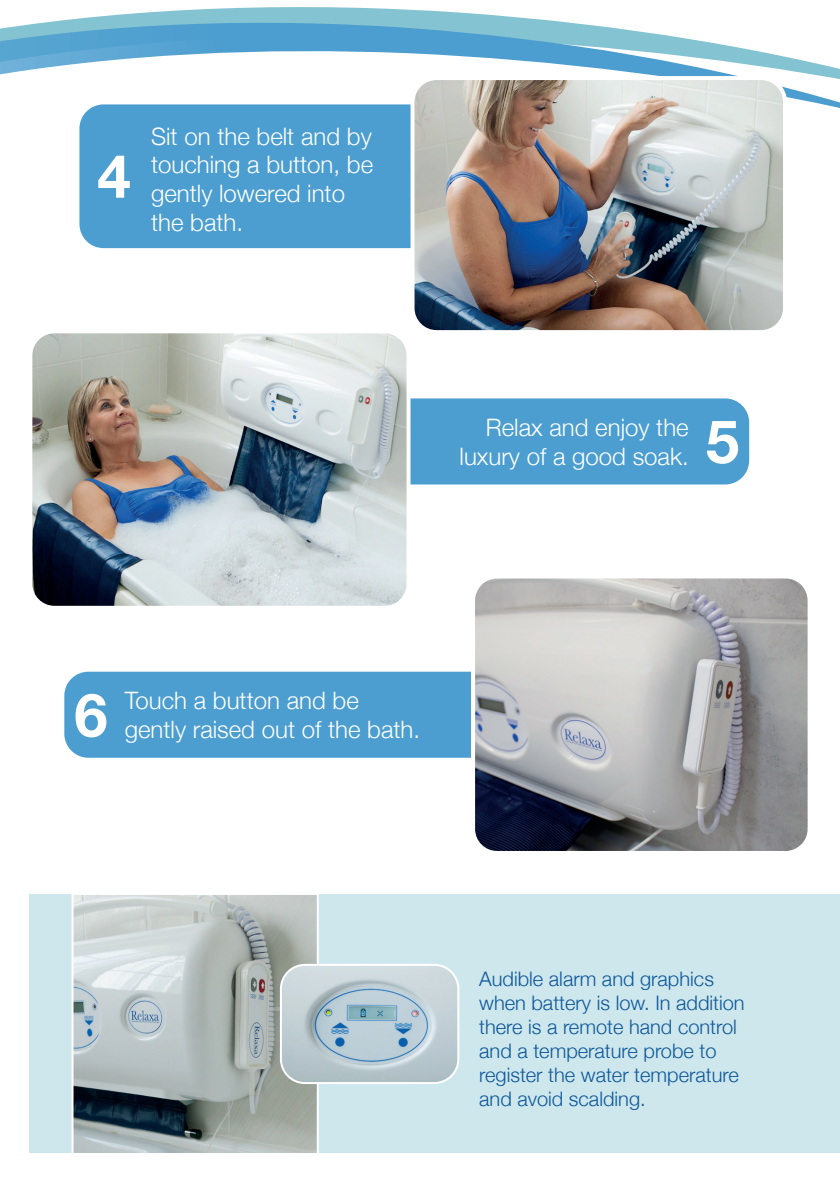
<style>
.page{position:relative;width:840px;height:1191px;background:#fff}
.page>*{position:absolute;margin:0;border:0;box-sizing:border-box;transform-origin:0 0}
.t1{font:700 60px "Helvetica Neue";color:#fff}
.t2{font:300 24px/28.8px "Helvetica Neue";color:#fff;text-align:right}
.t3{font:300 20px/24px "Helvetica Neue";color:#0d579a}
</style>
<div class="page">
<div style="left:374px;top:398px;width:374px;height:86px;background:#4c9ed0;border-radius:24px"></div>
<img style="left:33px;top:334px;width:372px;height:271px">
<div style="left:28px;top:329px;width:382px;height:281px;border:4px solid #fff;border-radius:24px"></div>
<div style="left:64px;top:671px;width:444px;height:86px;background:#4c9ed0;border-radius:24px"></div>
<img style="left:476px;top:579px;width:330px;height:271px">
<div style="left:471px;top:574px;width:340px;height:281px;border:4px solid #fff;border-radius:24px"></div>
<svg style="left:85px;top:7px;width:438px;height:11px;fill:#84c3d1"></svg>
<svg style="left:0;top:18px;width:839px;height:90px"></svg>
<div style="left:79px;top:104px;width:393px;height:144px;background:#4c9ed0;border-radius:24px"></div>
<img style="left:412px;top:78px;width:372px;height:251px">
<div style="left:410px;top:76px;width:376px;height:258px;border:4px solid #fff;border-radius:24px"></div>
<div style="left:29px;top:895px;width:810px;height:258px;background:#cee7ec"></div>
<svg style="left:70px;top:894px;width:249px;height:259px;background:#a9b2b2"></svg>
<img style="left:281px;top:965px;width:177px;height:118px">
<div style="left:280px;top:964px;width:179px;height:120px;border:2px solid #fff;border-radius:24px"></div>
<h1 class="t1" style="left:97px;top:129px;width:35px">4</h1>
<p class="t2" style="left:151px;top:120px;width:223px;text-align:left">Sit on the belt and by touching a button, be gently lowered into the bath.</p>
<p class="t2" style="left:459px;top:411px;width:230px">Relax and enjoy the luxury of a good soak.</p>
<h1 class="t1" style="left:705px;top:394px;width:35px">5</h1>
<h1 class="t1" style="left:74px;top:668px;width:35px">6</h1>
<p class="t2" style="left:125px;top:684px;width:235px">Touch a button and be</p>
<p class="t2" style="left:125px;top:713px;width:297px">gently raised out of the bath.</p>
<p class="t3" style="left:479px;top:965px;width:267px">Audible alarm and graphics when battery is low. In addition there is a remote hand control and a temperature probe to register the water temperature and avoid scalding.</p>
</div>
